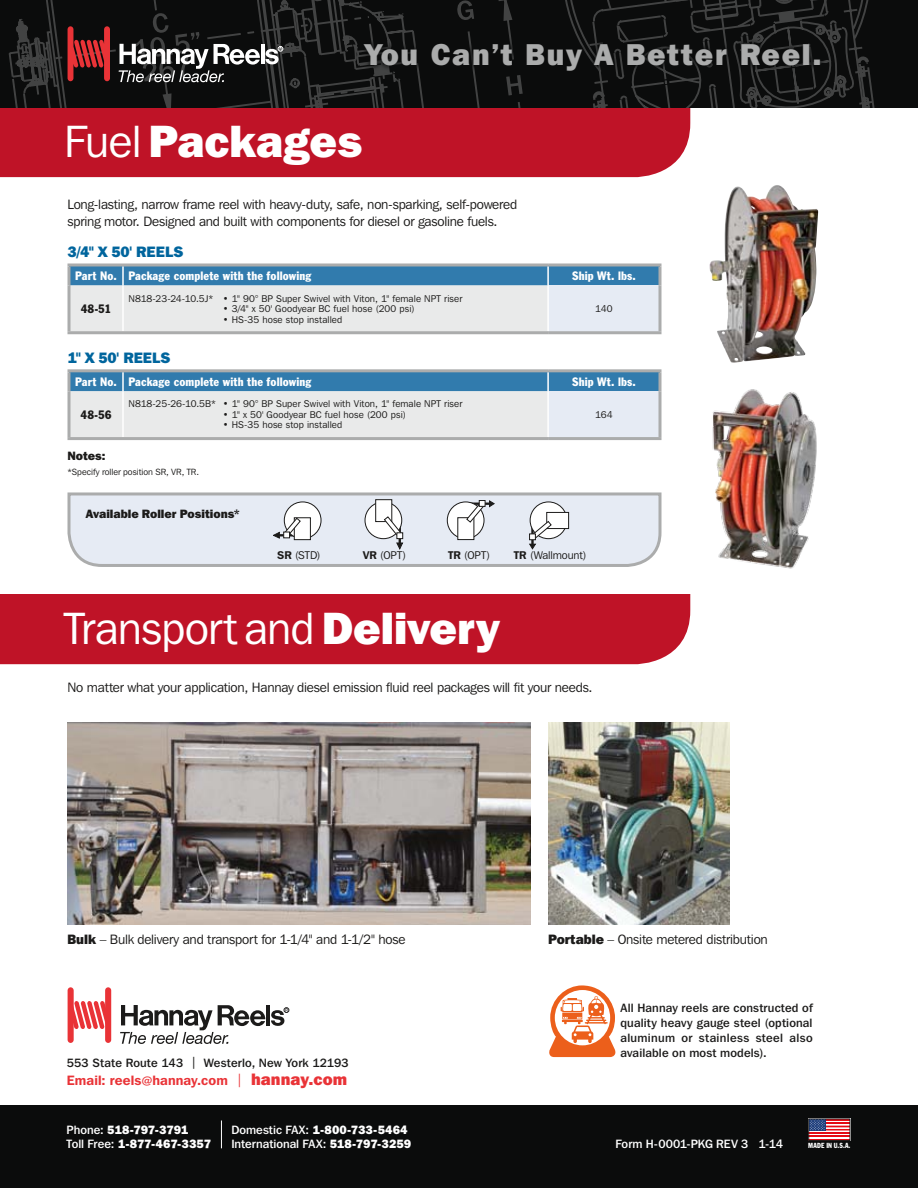
<style>
.page{position:relative;width:918px;height:1188px;background:#fff}
.page>*{position:absolute;margin:0;border:0;box-sizing:border-box;transform-origin:0 0}
.t1{font:45px "Franklin Gothic IT Cby BT";letter-spacing:-.015em;color:#fff}
.t2{font:800 45px "Franklin Gothic IT Cby BT";letter-spacing:-.01em;color:#fff}
.t3{font:800 30px "Franklin Gothic IT Cby BT";letter-spacing:.055em;color:#abacac}
.t4{font:800 15px "Franklin Gothic IT Cby BT";letter-spacing:-.005em;color:#00659d}
.t5{font:13.5px/16.5px "Franklin Gothic IT Cby BT";letter-spacing:-.015em;color:#1c1b1a}
.t6{font:600 13.5px "Franklin Gothic IT Cby BT";letter-spacing:.01em;color:#e93337}
.t7{font:500 12px/15px "Franklin Gothic IT Cby BT";letter-spacing:.015em;color:#1c1b1a;text-align:justify}
.t8{font:condensed 12px "Franklin Gothic BT";letter-spacing:.01em;color:#fff}
.t9{font:500 12px/13.5px "Franklin Gothic IT Cby BT";color:#fff}
.t10{font:800 12px/13.5px "Franklin Gothic IT Cby BT";letter-spacing:-.015em;color:#fff}
.t11{font:800 12px "Franklin Gothic IT Cby BT";letter-spacing:-.005em;color:#1c1b1a}
.t12{font:condensed 12px "Franklin Gothic BT";letter-spacing:.01em;color:#1c1b1a}
.t13{font:11.25px "Franklin Gothic IT Cby BT";letter-spacing:-.015em;color:#1c1b1a}
.t14{font:9.75px "Franklin Gothic IT Cby BT";letter-spacing:.01em;color:#1c1b1a}
.t15{font:9px "Franklin Gothic IT Cby BT";color:#1c1b1a}
.t16{font:condensed 7.2px "Franklin Gothic BT";letter-spacing:.02em;color:#fff;scale:.9 1}
.s1{font-weight:400}
.s2{font-weight:600}
.s3{font-weight:800}
.s4{font-size:10.5px}
.s5{font-weight:800;font-size:16.5px}
.s6{font-weight:500}
</style>
<div class="page">
<img style="left:712px;top:389px;width:105px;height:180px">
<div style="left:0;top:108px;width:690px;height:69px;background:#bf1327"></div>
<div style="left:0;top:594px;width:690px;height:70px;background:#bf1327"></div>
<img style="left:709px;top:186px;width:109px;height:177px">
<img style="left:68px;top:722px;width:462px;height:203px">
<img style="left:548px;top:722px;width:182px;height:203px">
<div style="left:0;top:1106px;width:918px;height:82px;background:#0b0c0c"></div>
<svg style="left:808px;top:1118px;width:42px;height:23px"></svg>
<svg style="left:811px;top:1131px;width:37px;height:8px"></svg>
<hr style="left:825px;top:1129px;width:25px;height:2px;background:#e50b14">
<hr style="left:809px;top:1132px;width:41px;height:2px;background:#e50b14">
<hr style="left:809px;top:1136px;width:41px;height:1px;background:#e50b14">
<div style="left:809px;top:1119px;width:17px;height:12px;background:#1c3d7b"></div>
<svg style="left:811px;top:1121px;width:37px;height:9px"></svg>
<div style="left:809px;top:1119px;width:41px;height:22px;border:1px solid #1c1b1a"></div>
<hr style="left:68px;top:263px;width:55px;height:3px;background:#abacac">
<hr style="left:123px;top:263px;width:425px;height:3px;background:#abacac">
<hr style="left:548px;top:263px;width:114px;height:3px;background:#abacac">
<svg style="left:660px;top:266px;width:2px;height:19px"></svg>
<svg style="left:660px;top:285px;width:2px;height:46px"></svg>
<svg style="left:68px;top:265px;width:592px;height:66px;background:#b3c9d8"></svg>
<hr style="left:122px;top:285px;width:2px;height:46px;background:#fff">
<hr style="left:547px;top:285px;width:2px;height:46px;background:#fff">
<hr style="left:68px;top:331px;width:55px;height:3px;background:#abacac">
<hr style="left:123px;top:331px;width:425px;height:3px;background:#abacac">
<hr style="left:548px;top:331px;width:114px;height:3px;background:#abacac">
<hr style="left:68px;top:369px;width:55px;height:3px;background:#abacac">
<hr style="left:123px;top:369px;width:425px;height:3px;background:#abacac">
<hr style="left:548px;top:369px;width:114px;height:3px;background:#abacac">
<svg style="left:660px;top:372px;width:2px;height:19px"></svg>
<svg style="left:660px;top:391px;width:2px;height:46px"></svg>
<svg style="left:68px;top:371px;width:592px;height:66px;background:#b3c9d8"></svg>
<hr style="left:122px;top:391px;width:2px;height:46px;background:#fff">
<hr style="left:547px;top:391px;width:2px;height:46px;background:#fff">
<hr style="left:68px;top:437px;width:55px;height:3px;background:#abacac">
<hr style="left:123px;top:437px;width:425px;height:3px;background:#abacac">
<hr style="left:548px;top:437px;width:114px;height:3px;background:#abacac">
<div style="left:68px;top:987px;width:6px;height:56px;background:#e93337;border-radius:3px"></div>
<div style="left:105px;top:987px;width:6px;height:56px;background:#e93337;border-radius:3px"></div>
<svg style="left:73px;top:1001px;width:33px;height:28px"></svg>
<svg style="left:120px;top:1005px;width:169px;height:39px"></svg>
<svg style="left:221px;top:1120px;width:1px;height:28px"></svg>
<svg style="left:549px;top:985px;width:66px;height:72px"></svg>
<svg style="left:67px;top:492px;width:595px;height:75px;background:#bcbdbd"></svg>
<svg style="left:69px;top:494px;width:591px;height:71px;background:#e0e5ec"></svg>
<svg style="left:397px;top:532px;width:6px;height:7px"></svg>
<div style="left:0;top:0;width:918px;height:108px;background:#0b0c0c"></div>
<svg style="left:8px;top:0;width:867px;height:108px"></svg>
<h2 class="t3" style="left:365px;top:35px;width:458px">You Can’t Buy A Better Reel.</h2>
<h1 class="t2" style="left:64px;top:113px;width:300px"><span class="s1">Fuel</span> Packages</h1>
<p class="t5" style="left:68px;top:196px;width:451px">Long-lasting, narrow frame reel with heavy-duty, safe, non-sparking, self-powered spring motor. Designed and built with components for diesel or gasoline fuels.</p>
<p class="t4" style="left:68px;top:242px;width:116px">3/4" x 50' Reels</p>
<p class="t8" style="left:75px;top:268px;width:238px">Part No. Package complete with the following</p>
<p class="t8" style="left:572px;top:268px;width:65px">Ship Wt. lbs.</p>
<p class="t12" style="left:81px;top:301px;width:32px">48-51</p>
<p class="t14" style="left:128px;top:292px;width:336px">N818-23-24-10.5J* • 1" 90° BP Super Swivel with Viton, 1" female NPT riser</p>
<p class="t14" style="left:223px;top:303px;width:193px">• 3/4" x 50' Goodyear BC fuel hose (200 psi)</p>
<p class="t14" style="left:223px;top:313px;width:121px">• HS-35 hose stop installed</p>
<p class="t14" style="left:595px;top:303px;width:19px">140</p>
<p class="t4" style="left:68px;top:348px;width:103px">1" x 50' Reels</p>
<p class="t8" style="left:75px;top:374px;width:238px">Part No. Package complete with the following</p>
<p class="t8" style="left:572px;top:374px;width:65px">Ship Wt. lbs.</p>
<p class="t12" style="left:80px;top:407px;width:33px">48-56</p>
<p class="t14" style="left:128px;top:398px;width:336px">N818-25-26-10.5B* • 1" 90° BP Super Swivel with Viton, 1" female NPT riser</p>
<p class="t14" style="left:223px;top:409px;width:185px">• 1" x 50' Goodyear BC fuel hose (200 psi)</p>
<p class="t14" style="left:223px;top:419px;width:121px">• HS-35 hose stop installed</p>
<p class="t14" style="left:595px;top:409px;width:19px">164</p>
<p class="t11" style="left:68px;top:448px;width:40px">Notes:</p>
<p class="t15" style="left:68px;top:466px;width:133px">*Specify roller position SR, VR, TR.</p>
<p class="t11" style="left:86px;top:506px;width:156px">Available Roller Positions*</p>
<p class="t13" style="left:277px;top:548px;width:45px"><span class="s2">SR</span> (STD)</p>
<p class="t13" style="left:363px;top:548px;width:45px"><span class="s2">VR</span> (OPT)</p>
<p class="t13" style="left:448px;top:548px;width:43px"><span class="s2">TR</span> (OPT)</p>
<p class="t13" style="left:514px;top:548px;width:74px"><span class="s2">TR</span> (Wallmount)</p>
<h1 class="t1" style="left:64px;top:601px;width:438px">Transport and <span class="s3">Delivery</span></h1>
<p class="t5" style="left:68px;top:679px;width:527px">No matter what your application, Hannay diesel emission fluid reel packages will fit your needs.</p>
<p class="t5" style="left:68px;top:931px;width:340px"><span class="s3">Bulk</span> – Bulk delivery and transport for 1-1/4" and 1-1/2" hose</p>
<p class="t5" style="left:548px;top:931px;width:221px"><span class="s3">Portable</span> – Onsite metered distribution</p>
<p class="t7" style="left:67px;top:1055px;width:284px">553 State Route 143 | Westerlo, New York 12193</p>
<p class="t6" style="left:67px;top:1072px;width:282px">Email: reels<span class="s4">@</span>hannay.com <span class="s1">|</span> <span class="s5">hannay.com</span></p>
<p class="t10" style="left:67px;top:1123px;width:146px"><span class="s6">Phone:</span> 518-797-3791<br><span class="s6">Toll Free:</span> 1-877-467-3357</p>
<p class="t9" style="left:231px;top:1123px;width:181px">Domestic FAX: <span class="s3">1-800-733-5464<br></span>International FAX: <span class="s3">518-797-3259</span></p>
<p class="t7" style="left:620px;top:1000px;width:194px">All Hannay reels are constructed of quality heavy gauge steel (optional aluminum or stainless steel also available on most models).</p>
<p class="t9" style="left:615px;top:1136px;width:169px">Form H-0001-PKG REV 3 1-14</p>
<p class="t16" style="left:808px;top:1141px;width:48px">MADE IN U.S.A.</p>
</div>
